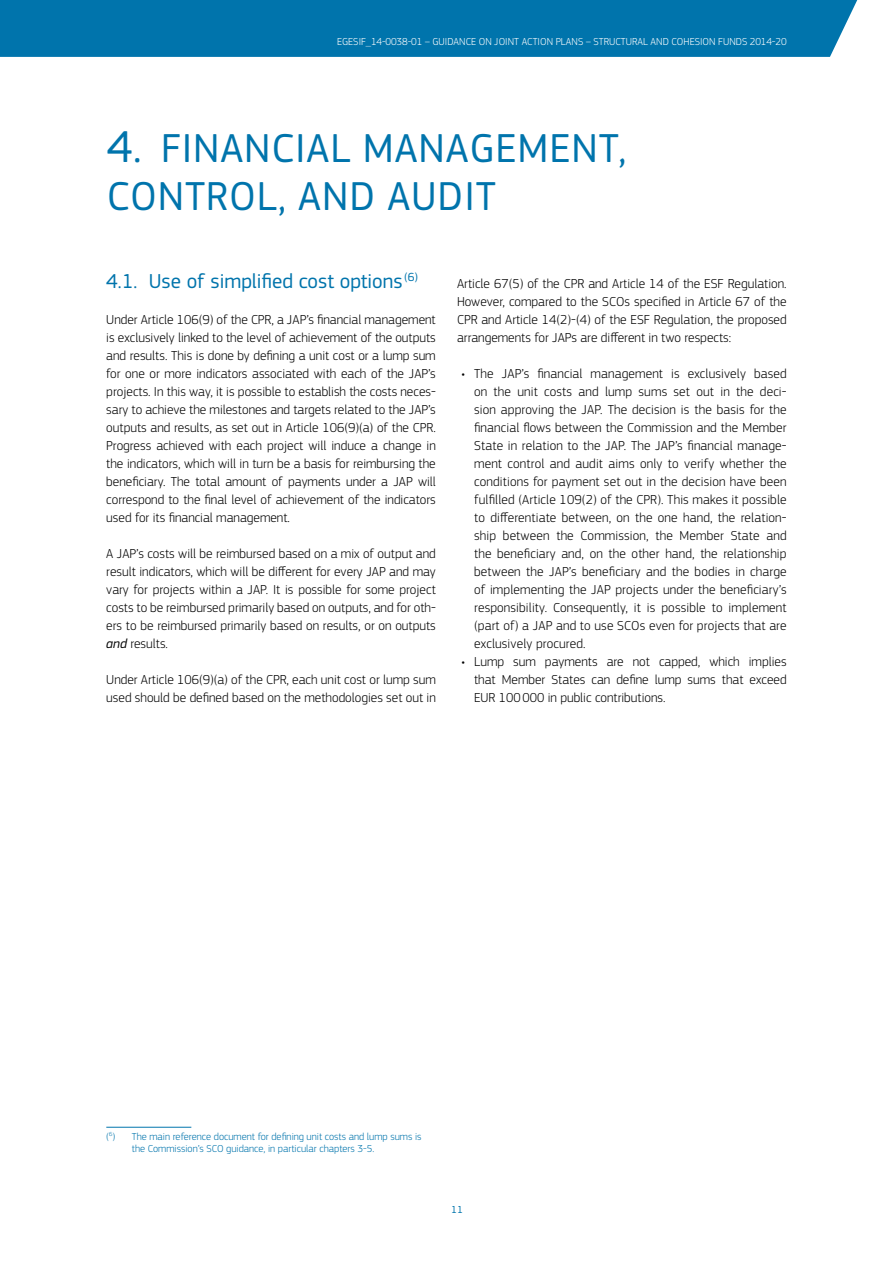
<style>
.page{position:relative;width:893px;height:1263px;background:#fff}
.page>*{position:absolute;margin:0;border:0;box-sizing:border-box;transform-origin:0 0}
.t1{font:42px/48px "EC Square Sans Pro";letter-spacing:.02em;color:#0074ac}
.t2{font:21px "EC Square Sans Pro";color:#0074ac}
.Body{font:300 13.5px/18px "EC Square Sans Pro";color:#000;text-align:justify}
.t3{font:300 10.5px/12.6px "EC Square Sans Pro";color:#0074ac}
.t4{font:300 10.5px "EC Square Sans Pro";letter-spacing:.005em;color:#fff}
.t5{font:10.5px "EC Square Sans Pro";color:#0074ac}
.s1{font-size:46.5px}
.s2{font-weight:400;font-style:italic}
</style>
<div class="page">
<div style="left:1px;top:0;width:857px;height:57px;background:#0074ac"></div>
<hr style="left:0;top:0;width:1px;height:57px;background:#0074ac">
<hr style="left:106px;top:1127px;width:85px;height:1px;background:#0074ac">
<p class="t4" style="left:337px;top:35px;width:451px">EGESIF_14-0038-01 – GUIDANCE ON JOINT ACTION PLANS – STRUCTURAL AND COHESION FUNDS 2014-20</p>
<p class="t1" style="left:107px;top:124px;width:521px"><span class="s1">4.</span> FINANCIAL MANAGEMENT,<br>CONTROL, AND AUDIT</p>
<p class="t2" style="left:106px;top:269px;width:313px">4.1. Use of simplified cost options<sup>(6)</sup></p>
<p class="Body" style="left:106px;top:310px;width:331px">Under Article 106(9) of the CPR, a JAP’s financial management is exclusively linked to the level of achievement of the outputs and results. This is done by defining a unit cost or a lump sum for one or more indicators associated with each of the JAP’s projects. In this way, it is possible to establish the costs neces&shy;sary to achieve the milestones and targets related to the JAP’s outputs and results, as set out in Article 106(9)(a) of the CPR.<br>Progress achieved with each project will induce a change in the indicators, which will in turn be a basis for reimbursing the beneficiary. The total amount of payments under a JAP will correspond to the final level of achievement of the indicators used for its financial management.</p>
<p class="Body" style="left:106px;top:544px;width:331px">A JAP’s costs will be reimbursed based on a mix of output and result indicators, which will be different for every JAP and may vary for projects within a JAP. It is possible for some project costs to be reimbursed primarily based on outputs, and for oth&shy;ers to be reimbursed primarily based on results, or on outputs <span class="s2">and</span> results.</p>
<p class="Body" style="left:106px;top:670px;width:331px">Under Article 106(9)(a) of the CPR, each unit cost or lump sum used should be defined based on the methodologies set out in</p>
<p class="Body" style="left:457px;top:274px;width:331px">Article 67(5) of the CPR and Article 14 of the ESF Regulation.<br>However, compared to the SCOs specified in Article 67 of the CPR and Article 14(2)-(4) of the ESF Regulation, the proposed arrangements for JAPs are different in two respects:</p>
<p class="Body" style="left:474px;top:364px;width:314px;text-indent:-13px">• The JAP’s financial management is exclusively based on the unit costs and lump sums set out in the deci&shy;sion approving the JAP. The decision is the basis for the financial flows between the Commission and the Member State in relation to the JAP. The JAP’s financial manage&shy;ment control and audit aims only to verify whether the conditions for payment set out in the decision have been fulfilled (Article 109(2) of the CPR). This makes it possible to differentiate between, on the one hand, the relation&shy;ship between the Commission, the Member State and the beneficiary and, on the other hand, the relationship between the JAP’s beneficiary and the bodies in charge of implementing the JAP projects under the beneficiary’s responsibility. Consequently, it is possible to implement (part of) a JAP and to use SCOs even for projects that are exclusively procured.</p>
<p class="Body" style="left:474px;top:652px;width:314px;text-indent:-13px">• Lump sum payments are not capped, which implies that Member States can define lump sums that exceed EUR 100000 in public contributions.</p>
<p class="t3" style="left:132px;top:1130px;width:291px;text-indent:-26px">(<sup>6</sup>) The main reference document for defining unit costs and lump sums is the Commission’s SCO guidance, in particular chapters 3-5.</p>
<p class="t5" style="left:451px;top:1203px;width:13px">11</p>
</div>
